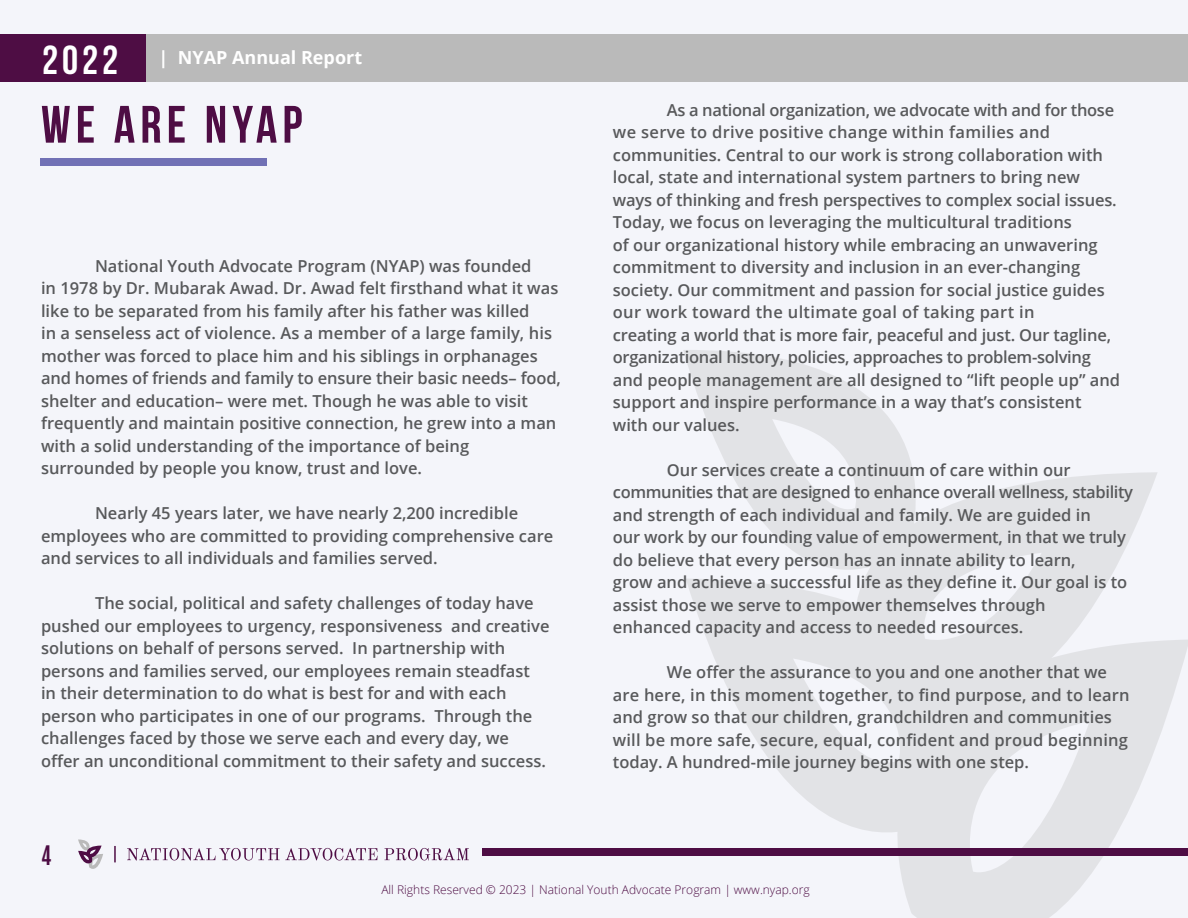
<style>
.page{position:relative;width:1188px;height:918px;background:#f4f5fa}
.page>*{position:absolute;margin:0;border:0;box-sizing:border-box;transform-origin:0 0}
.t1{font:700 52.5px "Bebas Neue";letter-spacing:.1em;color:#4e0d44}
.t2{font:700 40.5px "Bebas Neue";color:#fff}
.t3{font:700 22.5px "Antonio";color:#4e0d44}
.t4{font:700 18px "Open Sans";color:#fff}
.t5{font:600 16.5px/22.5px "Open Sans";color:#58595b}
.t6{font:300 12px "Open Sans";color:#4e0d44}
</style>
<div class="page">
<svg style="left:1054px;top:640px;width:134px;height:274px"></svg>
<svg style="left:683px;top:350px;width:230px;height:163px;fill:#e2e3e6"></svg>
<svg style="left:756px;top:472px;width:402px;height:338px;fill:#e2e3e6"></svg>
<svg style="left:686px;top:579px;width:368px;height:339px;fill:#e2e3e6"></svg>
<div style="left:128px;top:35px;width:1060px;height:47px;background:#bababa"></div>
<div style="left:483px;top:848px;width:705px;height:8px;background:#4e0d44"></div>
<div style="left:0;top:35px;width:146px;height:47px;background:#4e0d44"></div>
<svg style="left:114px;top:846px;width:2px;height:16px"></svg>
<svg style="left:78px;top:839px;width:25px;height:30px"></svg>
<svg style="left:127px;top:848px;width:251px;height:12px"></svg>
<svg style="left:385px;top:848px;width:84px;height:12px"></svg>
<div style="left:40px;top:158px;width:227px;height:8px;background:#7171b5"></div>
<p class="t2" style="left:42px;top:37px;width:78px">2022</p>
<p class="t4" style="left:159px;top:45px;width:205px">| NYAP Annual Report</p>
<p class="t1" style="left:41px;top:96px;width:263px">WE ARE NYAP</p>
<p class="t5" style="left:41px;top:254px;width:521px;text-indent:54px">National Youth Advocate Program (NYAP) was founded<br>in 1978 by Dr. Mubarak Awad. Dr. Awad felt firsthand what it was like to be separated from his family after his father was killed<br>in a senseless act of violence. As a member of a large family, his mother was forced to place him and his siblings in orphanages and homes of friends and family to ensure their basic needs– food, shelter and education– were met. Though he was able to visit frequently and maintain positive connection, he grew into a man with a solid understanding of the importance of being surrounded by people you know, trust and love.</p>
<p class="t5" style="left:41px;top:502px;width:514px;text-indent:54px">Nearly 45 years later, we have nearly 2,200 incredible employees who are committed to providing comprehensive care and services to all individuals and families served.</p>
<p class="t5" style="left:41px;top:592px;width:510px;text-indent:54px">The social, political and safety challenges of today have pushed our employees to urgency, responsiveness and creative solutions on behalf of persons served. In partnership with persons and families served, our employees remain steadfast<br>in their determination to do what is best for and with each person who participates in one of our programs. Through the challenges faced by those we serve each and every day, we offer an unconditional commitment to their safety and success.</p>
<p class="t3" style="left:41px;top:838px;width:12px">4</p>
<p class="t5" style="left:613px;top:98px;width:509px;text-indent:54px">As a national organization, we advocate with and for those we serve to drive positive change within families and communities. Central to our work is strong collaboration with local, state and international system partners to bring new ways of thinking and fresh perspectives to complex social issues.<br>Today, we focus on leveraging the multicultural traditions<br>of our organizational history while embracing an unwavering commitment to diversity and inclusion in an ever-changing society. Our commitment and passion for social justice guides our work toward the ultimate goal of taking part in<br>creating a world that is more fair, peaceful and just. Our tagline, organizational history, policies, approaches to problem-solving and people management are all designed to “lift people up” and support and inspire performance in a way that’s consistent with our values.</p>
<p class="t5" style="left:613px;top:458px;width:522px;text-indent:54px">Our services create a continuum of care within our communities that are designed to enhance overall wellness, stability and strength of each individual and family. We are guided in<br>our work by our founding value of empowerment, in that we truly do believe that every person has an innate ability to learn,<br>grow and achieve a successful life as they define it. Our goal is to assist those we serve to empower themselves through<br>enhanced capacity and access to needed resources.</p>
<p class="t5" style="left:613px;top:661px;width:518px;text-indent:54px">We offer the assurance to you and one another that we are here, in this moment together, to find purpose, and to learn and grow so that our children, grandchildren and communities will be more safe, secure, equal, confident and proud beginning today. A hundred-mile journey begins with one step.</p>
<p class="t6" style="left:381px;top:882px;width:430px">All Rights Reserved © 2023 | National Youth Advocate Program | www.nyap.org</p>
</div>
